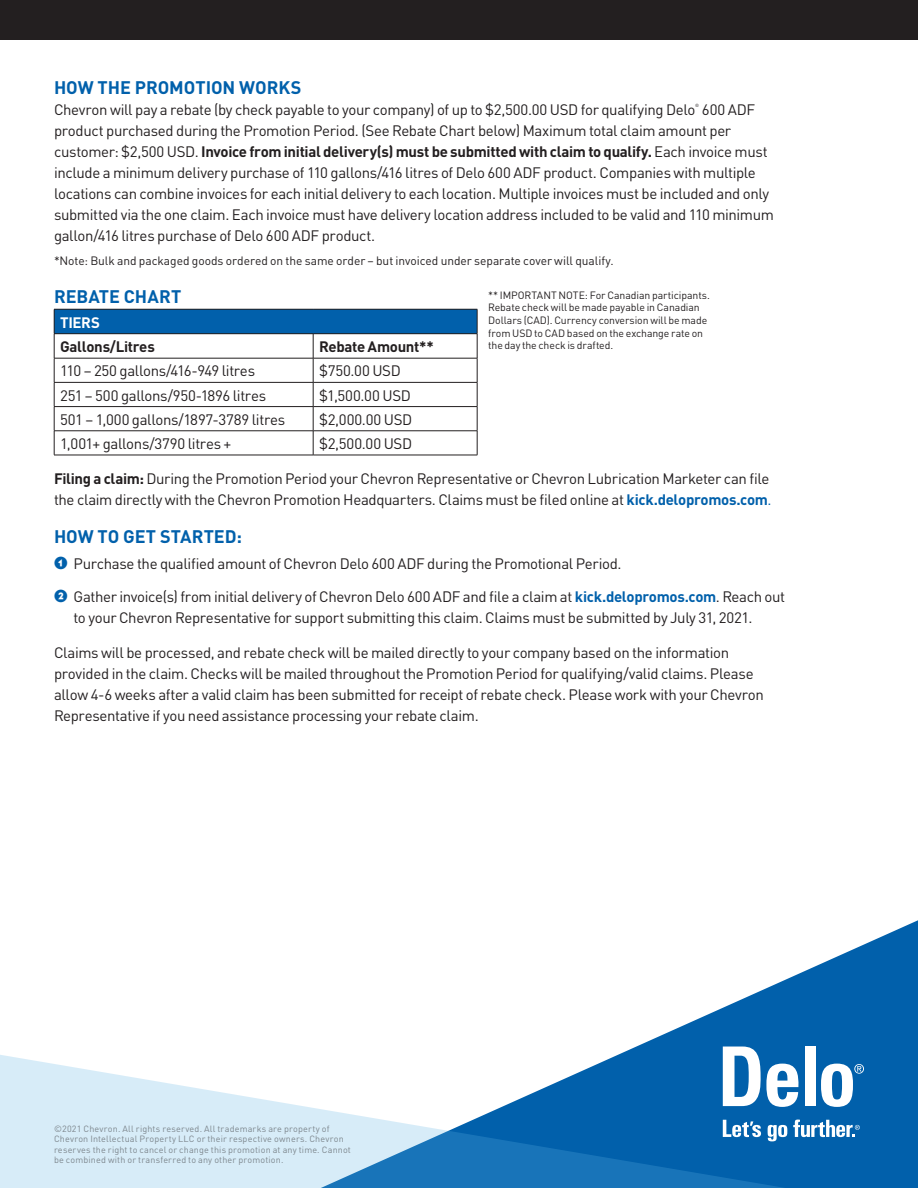
<style>
.page{position:relative;width:918px;height:1188px;background:#fff}
.page>*{position:absolute;margin:0;border:0;box-sizing:border-box;transform-origin:0 0}
.Subhead_11_pt_bold{font:700 18px "DIN";color:#0160ab}
.Body_-_9pt_Light{font:15px/21px "DIN";letter-spacing:-.025em;color:#231f20}
.Body_-_9pt_Light-2{font:700 15px "DIN";letter-spacing:-.02em;color:#231f20}
.Body_-_9pt_Light-3{font:700 15px "DIN";letter-spacing:-.02em;color:#fff}
.Body_-_9pt_Light-4{font:12px "DIN";letter-spacing:-.005em;color:#231f20}
.Body_-_9pt_Light-5{font:10.5px/12.6px "DIN";letter-spacing:-.005em;color:#231f20}
.t1{font:9px/10.5px "DIN";letter-spacing:.02em;color:#7d868d}
.Body_-_9pt_Light-6{font:4.5px "DIN";color:#231f20}
.s1{font-weight:700}
.s2{font-weight:700;color:#0160ab}
.s3{color:#0160ab}
.s4{font-family:"Regulator Nova Cameo";font-size:19.5px;color:#0160ab}
</style>
<div class="page">
<div style="left:0;top:0;width:918px;height:40px;background:#231f20"></div>
<svg style="left:631px;top:920px;width:287px;height:129px"></svg>
<svg style="left:0;top:1049px;width:918px;height:139px"></svg>
<svg style="left:723px;top:1120px;width:38px;height:17px"></svg>
<svg style="left:768px;top:1125px;width:19px;height:16px"></svg>
<svg style="left:793px;top:1120px;width:67px;height:17px"></svg>
<svg style="left:723px;top:1047px;width:76px;height:60px"></svg>
<div style="left:805px;top:1047px;width:11px;height:59px;background:#fff"></div>
<svg style="left:821px;top:1064px;width:43px;height:43px"></svg>
<div style="left:54px;top:309px;width:423px;height:25px;background:#0160ab"></div>
<hr style="left:54px;top:309px;width:259px;height:1px;background:#231f20">
<hr style="left:313px;top:309px;width:164px;height:1px;background:#231f20">
<hr style="left:54px;top:333px;width:259px;height:1px;background:#231f20">
<hr style="left:313px;top:333px;width:164px;height:1px;background:#231f20">
<hr style="left:54px;top:358px;width:259px;height:1px;background:#231f20">
<hr style="left:313px;top:358px;width:164px;height:1px;background:#231f20">
<hr style="left:54px;top:382px;width:259px;height:1px;background:#231f20">
<hr style="left:313px;top:382px;width:164px;height:1px;background:#231f20">
<hr style="left:54px;top:406px;width:259px;height:1px;background:#231f20">
<hr style="left:313px;top:406px;width:164px;height:1px;background:#231f20">
<hr style="left:54px;top:431px;width:259px;height:1px;background:#231f20">
<svg style="left:54px;top:309px;width:1px;height:146px"></svg>
<hr style="left:313px;top:431px;width:164px;height:1px;background:#231f20">
<svg style="left:313px;top:334px;width:1px;height:121px"></svg>
<svg style="left:477px;top:309px;width:1px;height:146px"></svg>
<hr style="left:54px;top:455px;width:259px;height:1px;background:#231f20">
<hr style="left:313px;top:455px;width:164px;height:1px;background:#231f20">
<p class="Subhead_11_pt_bold" style="left:54px;top:76px;width:249px">HOW THE PROMOTION WORKS</p>
<p class="Body_-_9pt_Light" style="left:54px;top:99px;width:703px">Chevron will pay a rebate (by check payable to your company) of up to $2,500.00 USD for qualifying Delo 600 ADF</p>
<p class="Body_-_9pt_Light-6" style="left:695px;top:103px;width:5px">®</p>
<p class="Body_-_9pt_Light" style="left:54px;top:120px;width:721px">product purchased during the Promotion Period. (See Rebate Chart below) Maximum total claim amount per customer: $2,500 USD. <span class="s1">Invoice from initial delivery(s) must be submitted with claim to qualify.</span> Each invoice must include a minimum delivery purchase of 110 gallons/416 litres of Delo 600 ADF product. Companies with multiple locations can combine invoices for each initial delivery to each location. Multiple invoices must be included and only submitted via the one claim. Each invoice must have delivery location address included to be valid and 110 minimum gallon/416 litres purchase of Delo 600 ADF product.</p>
<p class="Body_-_9pt_Light-4" style="left:54px;top:253px;width:561px">*Note: Bulk and packaged goods ordered on the same order – but invoiced under separate cover will qualify.</p>
<p class="Subhead_11_pt_bold" style="left:54px;top:285px;width:129px">REBATE CHART</p>
<p class="Body_-_9pt_Light-3" style="left:60px;top:312px;width:41px">TIERS</p>
<p class="Body_-_9pt_Light-2" style="left:60px;top:337px;width:96px">Gallons/Litres</p>
<p class="Body_-_9pt_Light-2" style="left:319px;top:337px;width:116px">Rebate Amount**</p>
<p class="Body_-_9pt_Light" style="left:60px;top:360px;width:196px">110 – 250 gallons/416-949 litres</p>
<p class="Body_-_9pt_Light" style="left:319px;top:360px;width:83px">$750.00 USD</p>
<p class="Body_-_9pt_Light" style="left:60px;top:384px;width:207px">251 – 500 gallons/950-1896 litres</p>
<p class="Body_-_9pt_Light" style="left:319px;top:384px;width:93px">$1,500.00 USD</p>
<p class="Body_-_9pt_Light" style="left:60px;top:409px;width:227px">501 – 1,000 gallons/1897-3789 litres</p>
<p class="Body_-_9pt_Light" style="left:319px;top:409px;width:95px">$2,000.00 USD</p>
<p class="Body_-_9pt_Light" style="left:60px;top:433px;width:173px">1,001+ gallons/3790 litres +</p>
<p class="Body_-_9pt_Light" style="left:319px;top:433px;width:95px">$2,500.00 USD</p>
<p class="Body_-_9pt_Light" style="left:54px;top:467px;width:719px"><span class="s1">Filing a claim:</span> During the Promotion Period your Chevron Representative or Chevron Lubrication Marketer can file the claim directly with the Chevron Promotion Headquarters. Claims must be filed online at <span class="s2">kick.delopromos.com</span><span class="s3">.</span></p>
<p class="Subhead_11_pt_bold" style="left:54px;top:524px;width:190px">HOW TO GET STARTED:</p>
<p class="Body_-_9pt_Light" style="left:54px;top:553px;width:569px"><span class="s4">1</span> Purchase the qualified amount of Chevron Delo 600 ADF during the Promotional Period.</p>
<p class="Body_-_9pt_Light" style="left:74px;top:586px;width:713px;text-indent:-20px"><span class="s4">2</span> Gather invoice(s) from initial delivery of Chevron Delo 600 ADF and file a claim at <span class="s2">kick.delopromos.com</span>. Reach out to your Chevron Representative for support submitting this claim. Claims must be submitted by July 31, 2021.</p>
<p class="Body_-_9pt_Light" style="left:54px;top:642px;width:711px">Claims will be processed, and rebate check will be mailed directly to your company based on the information provided in the claim. Checks will be mailed throughout the Promotion Period for qualifying/valid claims. Please allow 4-6 weeks after a valid claim has been submitted for receipt of rebate check. Please work with your Chevron Representative if you need assistance processing your rebate claim.</p>
<p class="Body_-_9pt_Light-5" style="left:488px;top:289px;width:223px">** IMPORTANT NOTE: For Canadian participants.<br>Rebate check will be made payable in Canadian Dollars (CAD). Currency conversion will be made from USD to CAD based on the exchange rate on the day the check is drafted.</p>
<p class="t1" style="left:54px;top:1123px;width:298px">©2021 Chevron. All rights reserved. All trademarks are property of Chevron Intellectual Property LLC or their respective owners. Chevron reserves the right to cancel or change this promotion at any time. Cannot be combined with or transferred to any other promotion.</p>
</div>
